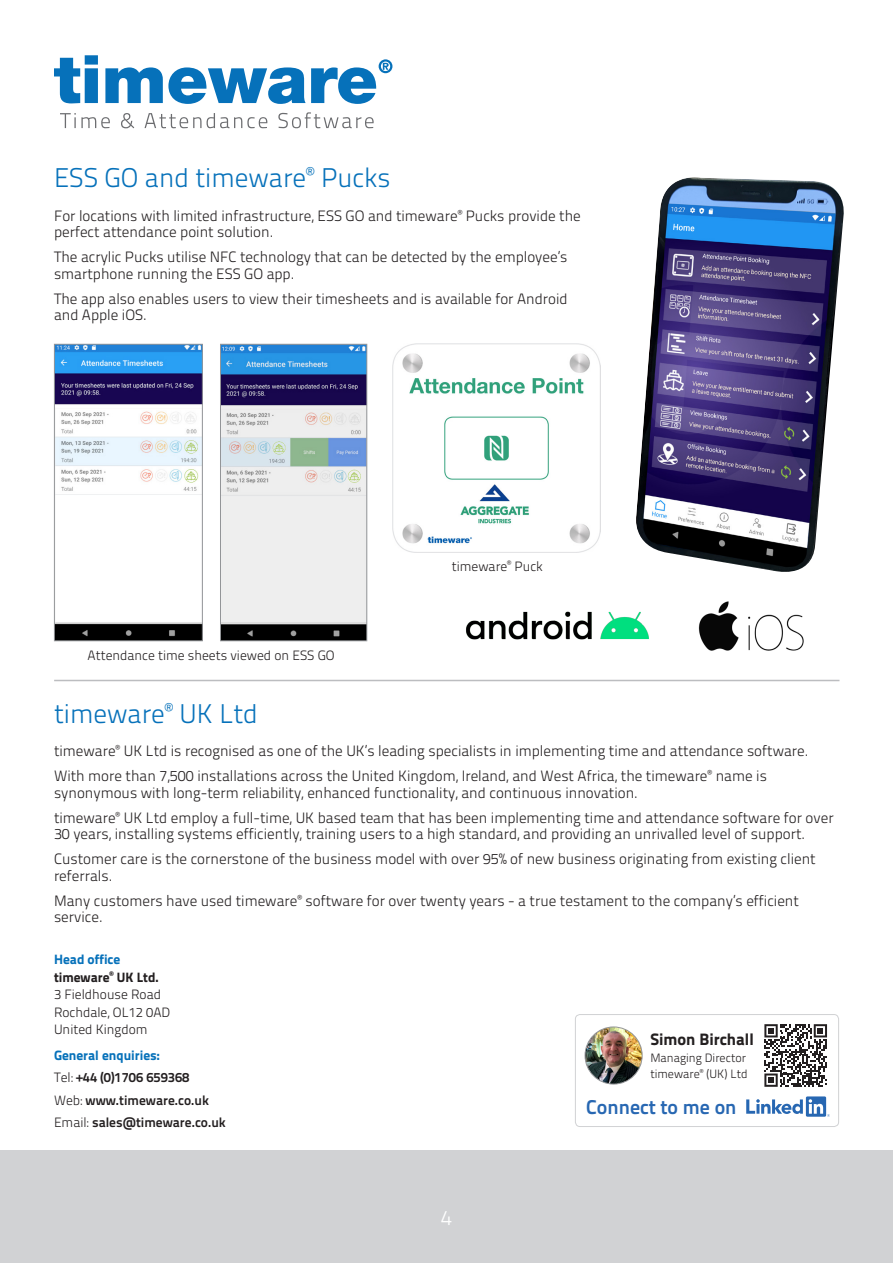
<style>
.page{position:relative;width:893px;height:1263px;background:#fff}
.page>*{position:absolute;margin:0;border:0;box-sizing:border-box;transform-origin:0 0}
.t1{font:27px "Titillium Text 22 L 250 wt";color:#0671ba}
.t2{font:21px "Titillium Text 22 L 250 wt";color:#fff}
.t3{font:19.95px "Titillium Text 22 L 800 wt";color:#2767b2}
.t4{font:16.5px "Titillium Text 22 L 999 wt";color:#231f20}
.t5{font:15px/16.5px "Titillium Text 22 L 250 wt";color:#231f20}
.t6{font:13.5px "Titillium Text 22 L 250 wt";color:#231f20}
.t7{font:13.5px/22.4px "Titillium Text 22 L 800 wt";color:#231f20}
.t8{font:13.5px "Titillium Text 22 L 999 wt";color:#0671ba}
.t9{font:13.5px "Titillium Text 22 L 999 wt";color:#231f20}
.t10{font:12px "Titillium Text 22 L 250 wt";color:#231f20}
.s1{font-family:"Titillium Text 22 L 250 wt"}
</style>
<div class="page">
<div style="left:0;top:1150px;width:893px;height:113px;background:#d1d2d4"></div>
<img style="left:636px;top:177px;width:208px;height:395px">
<img style="left:466px;top:611px;width:183px;height:29px">
<img style="left:698px;top:601px;width:106px;height:50px">
<hr style="left:54px;top:680px;width:785px;height:1px;background:#bcbdc0">
<div style="left:575px;top:1014px;width:264px;height:113px;border:1px solid #d1d2d4;border-radius:5px"></div>
<svg style="left:764px;top:1024px;width:63px;height:63px"></svg>
<img style="left:585px;top:1027px;width:57px;height:57px;border-radius:29px">
<div style="left:585px;top:1026px;width:57px;height:58px;border:1px solid #939598;border-radius:50%"></div>
<svg style="left:746px;top:1096px;width:84px;height:21px"></svg>
<img style="left:392px;top:344px;width:209px;height:209px">
<img style="left:222px;top:346px;width:143px;height:293px">
<div style="left:220px;top:344px;width:147px;height:297px;border:1px solid #939598"></div>
<img style="left:56px;top:346px;width:145px;height:293px">
<div style="left:54px;top:344px;width:149px;height:297px;border:1px solid #939598"></div>
<svg style="left:54px;top:55px;width:338px;height:49px"></svg>
<svg style="left:60px;top:112px;width:314px;height:16px"></svg>
<p class="t1" style="left:54px;top:158px;width:338px">ESS GO and timeware<sup>®</sup> Pucks</p>
<p class="t5" style="left:54px;top:206px;width:528px">For locations with limited infrastructure, ESS GO and timeware<sup>®</sup> Pucks provide the perfect attendance point solution.</p>
<p class="t5" style="left:54px;top:248px;width:515px">The acrylic Pucks utilise NFC technology that can be detected by the employee’s smartphone running the ESS GO app.</p>
<p class="t5" style="left:54px;top:289px;width:515px">The app also enables users to view their timesheets and is available for Android and Apple iOS.</p>
<p class="t6" style="left:88px;top:645px;width:249px">Attendance time sheets viewed on ESS GO</p>
<p class="t6" style="left:452px;top:556px;width:93px">timeware<sup>®</sup> Puck</p>
<p class="t1" style="left:54px;top:693px;width:205px">timeware<sup>®</sup> UK Ltd</p>
<p class="t5" style="left:54px;top:742px;width:756px">timeware<sup>®</sup> UK Ltd is recognised as one of the UK’s leading specialists in implementing time and attendance software.</p>
<p class="t5" style="left:54px;top:767px;width:714px">With more than 7,500 installations across the United Kingdom, Ireland, and West Africa, the timeware<sup>®</sup> name is synonymous with long-term reliability, enhanced functionality, and continuous innovation.</p>
<p class="t5" style="left:54px;top:808px;width:781px">timeware<sup>®</sup> UK Ltd employ a full-time, UK based team that has been implementing time and attendance software for over<br>30 years, installing systems efficiently, training users to a high standard, and providing an unrivalled level of support.</p>
<p class="t5" style="left:54px;top:850px;width:763px">Customer care is the cornerstone of the business model with over 95% of new business originating from existing client referrals.</p>
<p class="t5" style="left:54px;top:891px;width:746px">Many customers have used timeware<sup>®</sup> software for over twenty years - a true testament to the company’s efficient service.</p>
<p class="t8" style="left:54px;top:949px;width:68px">Head office</p>
<p class="t9" style="left:54px;top:966px;width:106px">timeware<sup>®</sup> UK Ltd.</p>
<p class="t6" style="left:54px;top:984px;width:109px">3 Fieldhouse Road</p>
<p class="t6" style="left:54px;top:1002px;width:118px">Rochdale, OL12 0AD</p>
<p class="t6" style="left:54px;top:1019px;width:95px">United Kingdom</p>
<p class="t8" style="left:54px;top:1045px;width:108px">General enquiries:</p>
<p class="t7" style="left:54px;top:1065px;width:157px"><span class="s1">Tel:</span> +44 (0)1706 659368<br><span class="s1">Web:</span> www.timeware.co.uk</p>
<p class="t7" style="left:54px;top:1110px;width:173px"><span class="s1">Email:</span> sales@timeware.co.uk</p>
<p class="t2" style="left:441px;top:1202px;width:13px">4</p>
<p class="t4" style="left:650px;top:1026px;width:105px">Simon Birchall</p>
<p class="t10" style="left:650px;top:1049px;width:97px">Managing Director</p>
<p class="t10" style="left:650px;top:1065px;width:99px">timeware<sup>®</sup> (UK) Ltd</p>
<p class="t3" style="left:586px;top:1091px;width:152px">Connect to me on</p>
</div>
